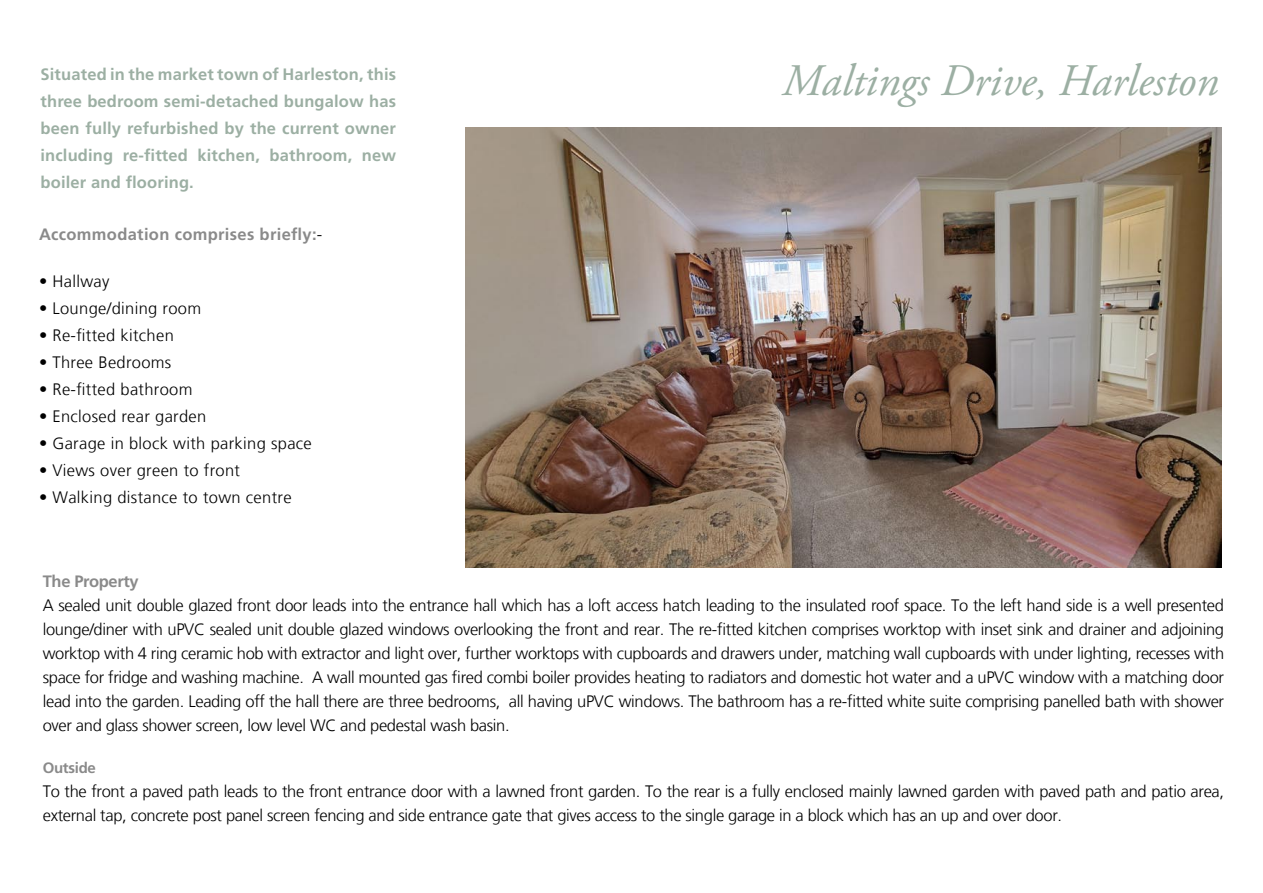
<style>
.page{position:relative;width:1263px;height:893px;background:#fff}
.page>*{position:absolute;margin:0;border:0;box-sizing:border-box;transform-origin:0 0}
.t1{font:italic 45px "Adobe Garamond Pro";color:#9cafa3}
.t2{font:300 16.5px/24px "Frutiger LT";letter-spacing:-.02em;color:#000;text-align:justify}
.t3{font:300 16.5px "Frutiger LT";letter-spacing:.02em;color:#000}
.t4{font:700 16.5px/27px "Frutiger LT Std";letter-spacing:.01em;color:#9cafa3;text-align:justify}
.t5{font:700 16.5px "Frutiger LT Std";letter-spacing:.02em;color:#8a8a8a}
.t6{font:700 16.5px "Frutiger LT Std";letter-spacing:-.02em;color:#8a8a8a}
.t7{font:700 15px "Frutiger LT Std";letter-spacing:-.02em;color:#8a8a8a}
.s1{font-family:"Frutiger LT";font-weight:300;color:#000}
</style>
<div class="page">
<img style="left:465px;top:127px;width:757px;height:441px">
<p class="t4" style="left:40px;top:61px;width:357px">Situated in the market town of Harleston, this three bedroom semi-detached bungalow has been fully refurbished by the current owner including re-fitted kitchen, bathroom, new boiler and flooring.</p>
<p class="t5" style="left:39px;top:224px;width:285px">Accommodation comprises briefly:<span class="s1">-</span></p>
<p class="t3" style="left:39px;top:272px;width:72px">• Hallway</p>
<p class="t3" style="left:39px;top:299px;width:164px">• Lounge/dining room</p>
<p class="t3" style="left:39px;top:326px;width:136px">• Re-fitted kitchen</p>
<p class="t3" style="left:39px;top:353px;width:134px">• Three Bedrooms</p>
<p class="t3" style="left:39px;top:380px;width:155px">• Re-fitted bathroom</p>
<p class="t3" style="left:39px;top:407px;width:169px">• Enclosed rear garden</p>
<p class="t3" style="left:39px;top:434px;width:274px">• Garage in block with parking space</p>
<p class="t3" style="left:39px;top:461px;width:203px">• Views over green to front</p>
<p class="t3" style="left:39px;top:488px;width:254px">• Walking distance to town centre</p>
<p class="t1" style="left:782px;top:53px;width:438px">Maltings Drive, Harleston</p>
<p class="t6" style="left:43px;top:571px;width:98px">The Property</p>
<p class="t2" style="left:43px;top:593px;width:1183px">A sealed unit double glazed front door leads into the entrance hall which has a loft access hatch leading to the insulated roof space. To the left hand side is a well presented lounge/diner with uPVC sealed unit double glazed windows overlooking the front and rear. The re-fitted kitchen comprises worktop with inset sink and drainer and adjoining worktop with 4 ring ceramic hob with extractor and light over, further worktops with cupboards and drawers under, matching wall cupboards with under lighting, recesses with space for fridge and washing machine. A wall mounted gas fired combi boiler provides heating to radiators and domestic hot water and a uPVC window with a matching door lead into the garden. Leading off the hall there are three bedrooms, all having uPVC windows. The bathroom has a re-fitted white suite comprising panelled bath with shower over and glass shower screen, low level WC and pedestal wash basin.</p>
<p class="t7" style="left:43px;top:759px;width:55px">Outside</p>
<p class="t2" style="left:43px;top:779px;width:1183px">To the front a paved path leads to the front entrance door with a lawned front garden. To the rear is a fully enclosed mainly lawned garden with paved path and patio area, external tap, concrete post panel screen fencing and side entrance gate that gives access to the single garage in a block which has an up and over door.</p>
</div>
